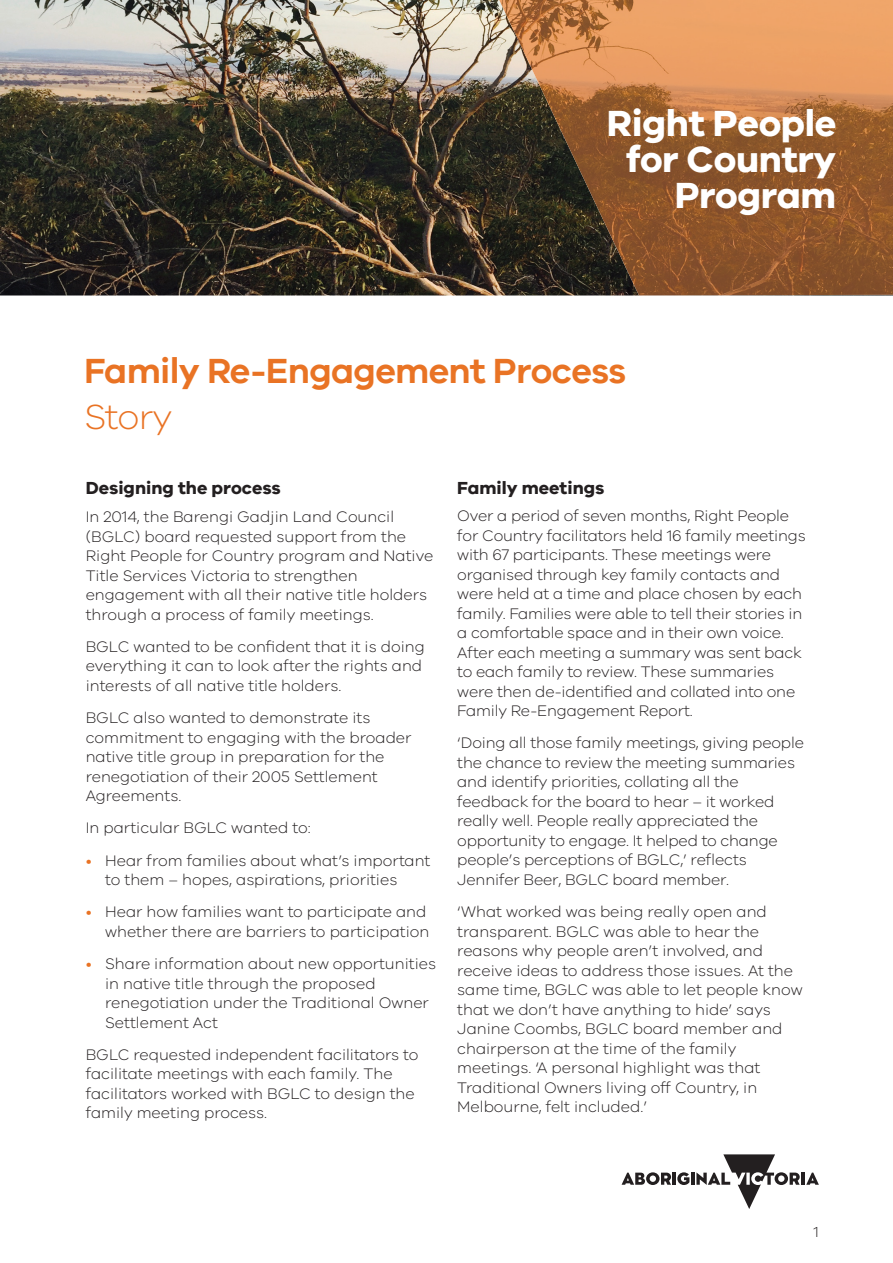
<style>
.page{position:relative;width:893px;height:1263px;background:#fff}
.page>*{position:absolute;margin:0;border:0;box-sizing:border-box;transform-origin:0 0}
.Landscape{font:700 37.5px/36px "VIC";letter-spacing:-.01em;color:#fff;text-align:right}
.t1{font:600 36px "VIC";letter-spacing:-.02em;color:#e97324}
.t2{font:300 36px "VIC";letter-spacing:-.025em;color:#e97324}
.t3{font:700 18px "VIC";color:#231f20}
.t4{font:300 15.75px/19.5px "VIC";color:#231f20}
.t5{font:300 15px "VIC";color:#231f20}
.s1{color:#e97324}
</style>
<div class="page">
<img style="left:0;top:0;width:597px;height:296px">
<img style="left:499px;top:0;width:394px;height:106px">
<img style="left:546px;top:105px;width:347px;height:115px">
<img style="left:597px;top:219px;width:296px;height:77px">
<svg style="left:621px;top:1172px;width:50px;height:13px"></svg>
<hr style="left:672px;top:1173px;width:4px;height:12px;background:#231f20">
<svg style="left:677px;top:1172px;width:12px;height:13px"></svg>
<hr style="left:691px;top:1173px;width:4px;height:12px;background:#231f20">
<svg style="left:696px;top:1154px;width:123px;height:55px"></svg>
<p class="Landscape" style="left:607px;top:106px;width:231px">Right People for Country<br>Program</p>
<h1 class="t1" style="left:84px;top:347px;width:544px">Family Re-Engagement Process</h1>
<h1 class="t2" style="left:84px;top:393px;width:90px">Story</h1>
<h4 class="t3" style="left:86px;top:476px;width:197px">Designing the process</h4>
<p class="t4" style="left:86px;top:507px;width:349px">In 2014, the Barengi Gadjin Land Council (BGLC) board requested support from the Right People for Country program and Native Title Services Victoria to strengthen engagement with all their native title holders through a process of family meetings.</p>
<p class="t4" style="left:86px;top:637px;width:340px">BGLC wanted to be confident that it is doing everything it can to look after the rights and interests of all native title holders.</p>
<p class="t4" style="left:86px;top:708px;width:327px">BGLC also wanted to demonstrate its commitment to engaging with the broader native title group in preparation for the renegotiation of their 2005 Settlement Agreements.</p>
<p class="t4" style="left:86px;top:819px;width:226px">In particular BGLC wanted to:</p>
<p class="t4" style="left:105px;top:851px;width:327px;text-indent:-19px"><span class="s1">•</span> Hear from families about what’s important to them – hopes, aspirations, priorities</p>
<p class="t4" style="left:86px;top:903px;width:345px;text-align:right"><span class="s1">•</span> Hear how families want to participate and whether there are barriers to participation</p>
<p class="t4" style="left:105px;top:954px;width:332px;text-indent:-19px"><span class="s1">•</span> Share information about new opportunities in native title through the proposed renegotiation under the Traditional Owner Settlement Act</p>
<p class="t4" style="left:86px;top:1045px;width:334px">BGLC requested independent facilitators to facilitate meetings with each family. The facilitators worked with BGLC to design the family meeting process.</p>
<p class="t3" style="left:457px;top:476px;width:149px">Family meetings</p>
<p class="t4" style="left:457px;top:506px;width:350px">Over a period of seven months, Right People for Country facilitators held 16 family meetings with 67 participants. These meetings were organised through key family contacts and were held at a time and place chosen by each family. Families were able to tell their stories in a comfortable space and in their own voice.<br>After each meeting a summary was sent back to each family to review. These summaries were then de-identified and collated into one Family Re-Engagement Report.</p>
<p class="t4" style="left:457px;top:733px;width:348px">‘Doing all those family meetings, giving people the chance to review the meeting summaries and identify priorities, collating all the feedback for the board to hear – it worked really well. People really appreciated the opportunity to engage. It helped to change people’s perceptions of BGLC,’ reflects Jennifer Beer, BGLC board member.</p>
<p class="t4" style="left:457px;top:902px;width:347px">‘What worked was being really open and transparent. BGLC was able to hear the reasons why people aren’t involved, and receive ideas to address those issues. At the same time, BGLC was able to let people know that we don’t have anything to hide’ says Janine Coombs, BGLC board member and chairperson at the time of the family meetings. ‘A personal highlight was that Traditional Owners living off Country, in Melbourne, felt included.’</p>
<p class="t5" style="left:813px;top:1222px;width:7px">1</p>
</div>
